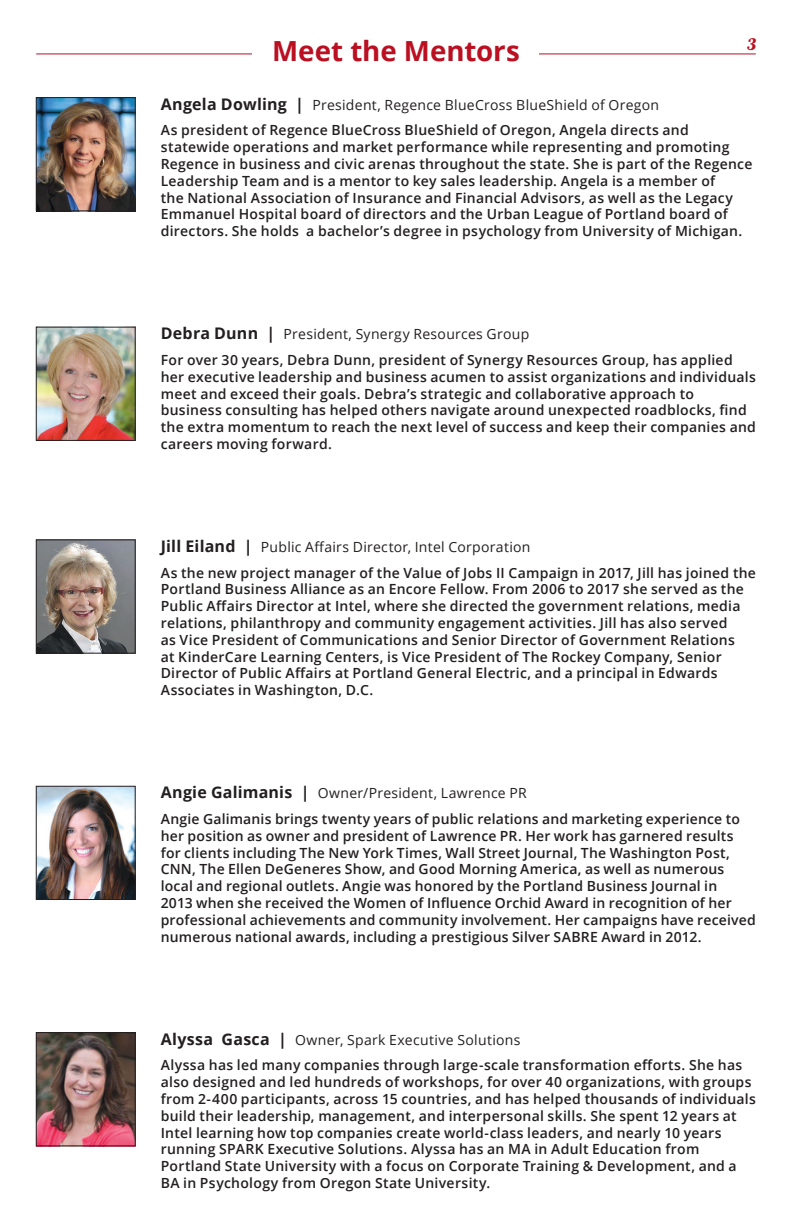
<style>
.page{position:relative;width:792px;height:1224px;background:#fff}
.page>*{position:absolute;margin:0;border:0;box-sizing:border-box;transform-origin:0 0}
.t1{font:700 27.8px "Open Sans";color:#ba1021}
.Title_Company{font:italic 800 18px "Acta";color:#ba1021}
.t2{font:600 14px/16.8px "Open Sans";letter-spacing:.02em;color:#231f20}
.Name{font:14px "Open Sans";letter-spacing:.02em;color:#231f20}
.s1{font-weight:700;font-size:16px}
</style>
<div class="page">
<hr style="left:36px;top:53px;width:719px;height:1px;background:#ba1021">
<div style="left:253px;top:36px;width:286px;height:29px;background:#fff"></div>
<img style="left:38px;top:1034px;width:95px;height:110px">
<div style="left:36px;top:1032px;width:99px;height:114px;border:1px solid #231f20"></div>
<img style="left:38px;top:329px;width:95px;height:110px">
<div style="left:36px;top:327px;width:99px;height:114px;border:1px solid #231f20"></div>
<img style="left:38px;top:542px;width:95px;height:109px">
<div style="left:36px;top:540px;width:99px;height:113px;border:1px solid #231f20"></div>
<img style="left:38px;top:788px;width:95px;height:110px">
<div style="left:36px;top:786px;width:99px;height:114px;border:1px solid #231f20"></div>
<img style="left:38px;top:99px;width:95px;height:110px">
<div style="left:36px;top:97px;width:99px;height:114px;border:1px solid #231f20"></div>
<p class="t1" style="left:272px;top:31px;width:249px">Meet the Mentors</p>
<p class="Title_Company" style="left:747px;top:32px;width:11px">3</p>
<p class="Name" style="left:161px;top:95px;width:500px"><span class="s1">Angela Dowling |</span> President, Regence BlueCross BlueShield of Oregon</p>
<p class="t2" style="left:161px;top:122px;width:593px">As president of Regence BlueCross BlueShield of Oregon, Angela directs and statewide operations and market performance while representing and promoting Regence in business and civic arenas throughout the state. She is part of the Regence Leadership Team and is a mentor to key sales leadership. Angela is a member of<br>the National Association of Insurance and Financial Advisors, as well as the Legacy Emmanuel Hospital board of directors and the Urban League of Portland board of directors. She holds a bachelor’s degree in psychology from University of Michigan.</p>
<p class="Name" style="left:161px;top:324px;width:370px"><span class="s1">Debra Dunn |</span> President, Synergy Resources Group</p>
<p class="t2" style="left:161px;top:351px;width:597px">For over 30 years, Debra Dunn, president of Synergy Resources Group, has applied her executive leadership and business acumen to assist organizations and individuals meet and exceed their goals. Debra’s strategic and collaborative approach to business consulting has helped others navigate around unexpected roadblocks, find the extra momentum to reach the next level of success and keep their companies and careers moving forward.</p>
<p class="Name" style="left:161px;top:537px;width:371px"><span class="s1">Jill Eiland |</span> Public Affairs Director, Intel Corporation</p>
<p class="t2" style="left:161px;top:564px;width:597px">As the new project manager of the Value of Jobs II Campaign in 2017, Jill has joined the Portland Business Alliance as an Encore Fellow. From 2006 to 2017 she served as the Public Affairs Director at Intel, where she directed the government relations, media relations, philanthropy and community engagement activities. Jill has also served<br>as Vice President of Communications and Senior Director of Government Relations<br>at KinderCare Learning Centers, is Vice President of The Rockey Company, Senior Director of Public Affairs at Portland General Electric, and a principal in Edwards Associates in Washington, D.C.</p>
<p class="Name" style="left:161px;top:784px;width:368px"><span class="s1">Angie Galimanis |</span> Owner/President, Lawrence PR</p>
<p class="t2" style="left:161px;top:810px;width:597px">Angie Galimanis brings twenty years of public relations and marketing experience to her position as owner and president of Lawrence PR. Her work has garnered results for clients including The New York Times, Wall Street Journal, The Washington Post, CNN, The Ellen DeGeneres Show, and Good Morning America, as well as numerous local and regional outlets. Angie was honored by the Portland Business Journal in<br>2013 when she received the Women of Influence Orchid Award in recognition of her professional achievements and community involvement. Her campaigns have received numerous national awards, including a prestigious Silver SABRE Award in 2012.</p>
<p class="Name" style="left:161px;top:1030px;width:361px"><span class="s1">Alyssa Gasca |</span> Owner, Spark Executive Solutions</p>
<p class="t2" style="left:161px;top:1057px;width:597px">Alyssa has led many companies through large-scale transformation efforts. She has also designed and led hundreds of workshops, for over 40 organizations, with groups from 2-400 participants, across 15 countries, and has helped thousands of individuals build their leadership, management, and interpersonal skills. She spent 12 years at Intel learning how top companies create world-class leaders, and nearly 10 years running SPARK Executive Solutions. Alyssa has an MA in Adult Education from Portland State University with a focus on Corporate Training &amp; Development, and a BA in Psychology from Oregon State University.</p>
</div>
